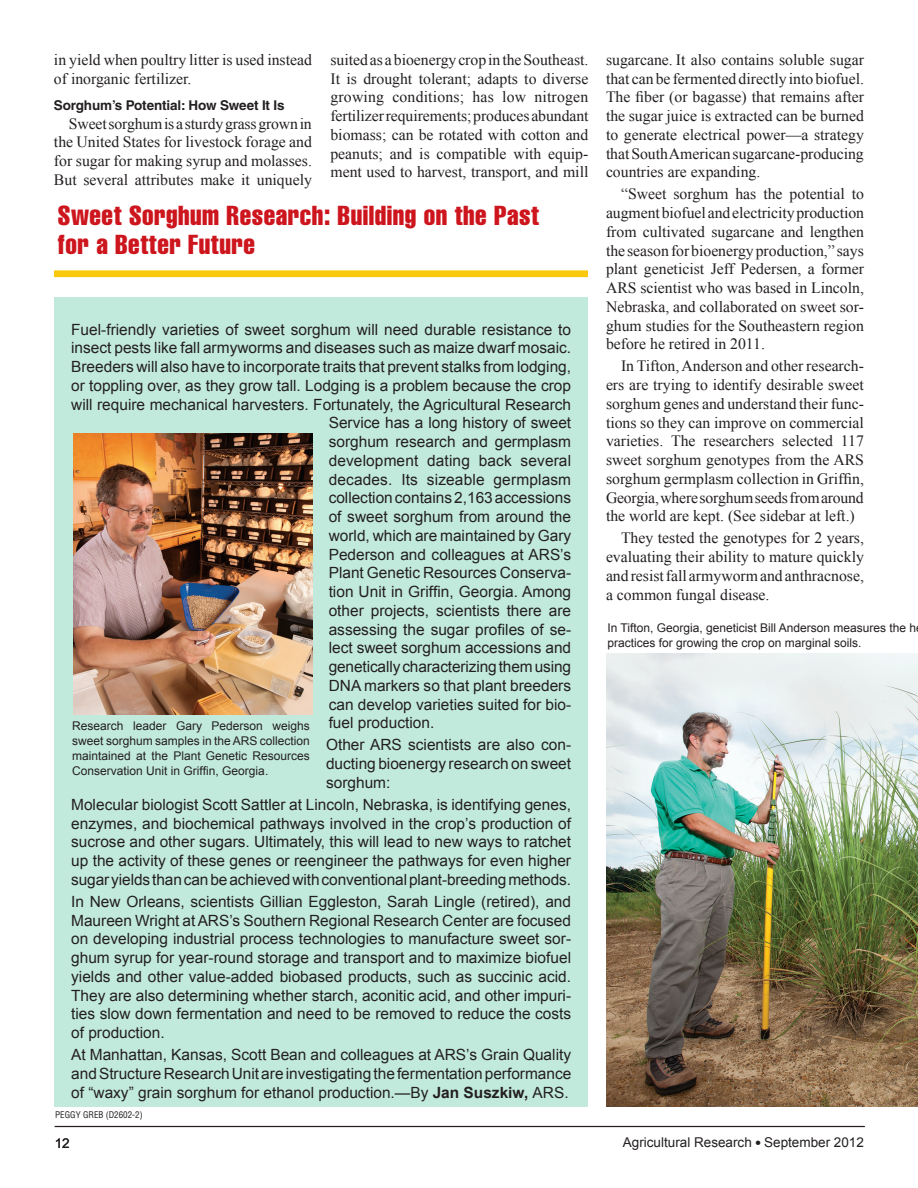
<style>
.page{position:relative;width:918px;height:1188px;background:#fff}
.page>*{position:absolute;margin:0;border:0;box-sizing:border-box;transform-origin:0 0}
.sideBarHd1{font:extra-condensed 27px/28.5px "Helvetica";letter-spacing:.02em;color:#cd151d}
.bodyTxt{font:15.75px/18.8px "Times New Roman";color:#231f20;text-align:justify}
.bodyTxtEnd{font:15.75px/18.8px "Times New Roman";color:#231f20}
.sideBarTxt{font:15.45px/18.8px "Arial";color:#231f20;text-align:justify}
.t1{font:13.5px "Arial";color:#231f20}
.Subhead{font:700 13.5px "Helvetica";letter-spacing:-.01em;color:#231f20}
.t2{font:12px/15px "Arial";color:#231f20;text-align:justify}
.Photo_credit{font:condensed 9px "Helvetica";color:#231f20}
.t3{font:6px "Monotype Sorts";color:#231f20}
.s1{font-weight:700}
</style>
<div class="page">
<hr style="left:55px;top:1126px;width:810px;height:1px;background:#231f20">
<img style="left:607px;top:653px;width:311px;height:454px">
<div style="left:54px;top:297px;width:534px;height:810px;background:#c2eadc"></div>
<div style="left:54px;top:270px;width:534px;height:7px;background:#fac90d"></div>
<img style="left:73px;top:434px;width:239px;height:280px">
<p class="bodyTxtEnd" style="left:54px;top:50px;width:260px">in yield when poultry litter is used instead of inorganic fertilizer.</p>
<p class="Subhead" style="left:54px;top:97px;width:232px">Sorghum’s Potential: How Sweet It Is</p>
<p class="bodyTxt" style="left:54px;top:114px;width:260px;text-indent:15px">Sweet sorghum is a sturdy grass grown in the United States for livestock forage and for sugar for making syrup and molasses.<br>But several attributes make it uniquely</p>
<p class="bodyTxt" style="left:330px;top:50px;width:260px">suited as a bioenergy crop in the Southeast.<br>It is drought tolerant; adapts to diverse growing conditions; has low nitrogen fertilizer requirements; produces abundant biomass; can be rotated with cotton and peanuts; and is compatible with equip&shy;ment used to harvest, transport, and mill</p>
<p class="sideBarHd1" style="left:58px;top:201px;width:483px">Sweet Sorghum Research: Building on the Past for a Better Future</p>
<p class="sideBarTxt" style="left:71px;top:320px;width:502px">Fuel-friendly varieties of sweet sorghum will need durable resistance to</p>
<p class="sideBarTxt" style="left:71px;top:339px;width:502px">insect pests like fall armyworms and diseases such as maize dwarf mosaic.</p>
<p class="sideBarTxt" style="left:71px;top:358px;width:501px">Breeders will also have to incorporate traits that prevent stalks from lodging,</p>
<p class="sideBarTxt" style="left:71px;top:376px;width:501px">or toppling over, as they grow tall. Lodging is a problem because the crop</p>
<p class="sideBarTxt" style="left:71px;top:395px;width:501px">will require mechanical harvesters. Fortunately, the Agricultural Research</p>
<p class="sideBarTxt" style="left:329px;top:414px;width:244px">Service has a long history of sweet</p>
<p class="sideBarTxt" style="left:329px;top:433px;width:244px">sorghum research and germplasm</p>
<p class="sideBarTxt" style="left:329px;top:451px;width:244px">development dating back several</p>
<p class="sideBarTxt" style="left:329px;top:470px;width:244px">decades. Its sizeable germplasm</p>
<p class="sideBarTxt" style="left:329px;top:489px;width:244px">collection contains 2,163 accessions</p>
<p class="sideBarTxt" style="left:329px;top:508px;width:244px">of sweet sorghum from around the</p>
<p class="sideBarTxt" style="left:329px;top:526px;width:244px">world, which are maintained by Gary</p>
<p class="sideBarTxt" style="left:329px;top:545px;width:244px">Pederson and colleagues at ARS’s</p>
<p class="sideBarTxt" style="left:329px;top:564px;width:244px">Plant Genetic Resources Conserva-</p>
<p class="sideBarTxt" style="left:329px;top:583px;width:244px">tion Unit in Griffin, Georgia. Among</p>
<p class="sideBarTxt" style="left:329px;top:601px;width:244px">other projects, scientists there are</p>
<p class="sideBarTxt" style="left:329px;top:620px;width:244px">assessing the sugar profiles of se-</p>
<p class="sideBarTxt" style="left:329px;top:639px;width:244px">lect sweet sorghum accessions and</p>
<p class="sideBarTxt" style="left:329px;top:658px;width:244px">genetically characterizing them using</p>
<p class="sideBarTxt" style="left:329px;top:676px;width:244px">DNA markers so that plant breeders</p>
<p class="sideBarTxt" style="left:329px;top:695px;width:244px">can develop varieties suited for bio-</p>
<p class="sideBarTxt" style="left:329px;top:714px;width:107px">fuel production.</p>
<p class="sideBarTxt" style="left:326px;top:736px;width:247px">Other ARS scientists are also con&shy;ducting bioenergy research on sweet sorghum:</p>
<p class="sideBarTxt" style="left:71px;top:795px;width:502px">Molecular biologist Scott Sattler at Lincoln, Nebraska, is identifying genes, enzymes, and biochemical pathways involved in the crop’s production of sucrose and other sugars. Ultimately, this will lead to new ways to ratchet up the activity of these genes or reengineer the pathways for even higher sugar yields than can be achieved with conventional plant-breeding methods.</p>
<p class="sideBarTxt" style="left:71px;top:892px;width:502px">In New Orleans, scientists Gillian Eggleston, Sarah Lingle (retired), and Maureen Wright at ARS’s Southern Regional Research Center are focused on developing industrial process technologies to manufacture sweet sor&shy;ghum syrup for year-round storage and transport and to maximize biofuel yields and other value-added biobased products, such as succinic acid.<br>They are also determining whether starch, aconitic acid, and other impuri&shy;ties slow down fermentation and need to be removed to reduce the costs of production.</p>
<p class="sideBarTxt" style="left:71px;top:1046px;width:502px">At Manhattan, Kansas, Scott Bean and colleagues at ARS’s Grain Quality and Structure Research Unit are investigating the fermentation performance of “waxy” grain sorghum for ethanol production.—By <span class="s1">Jan Suszkiw,</span> ARS.</p>
<p class="t2" style="left:72px;top:718px;width:239px">Research leader Gary Pederson weighs sweet sorghum samples in the ARS collection maintained at the Plant Genetic Resources Conservation Unit in Griffin, Georgia.</p>
<p class="Photo_credit" style="left:55px;top:1110px;width:89px">PEGGY GREB (D2602-2)</p>
<p class="bodyTxt" style="left:606px;top:50px;width:260px">sugarcane. It also contains soluble sugar that can be fermented directly into biofuel.<br>The fiber (or bagasse) that remains after the sugar juice is extracted can be burned to generate electrical power—a strategy that South American sugarcane-producing countries are expanding.</p>
<p class="bodyTxt" style="left:606px;top:185px;width:260px;text-indent:15px">“Sweet sorghum has the potential to augment biofuel and electricity production from cultivated sugarcane and lengthen the season for bioenergy production,” says plant geneticist Jeff Pedersen, a former ARS scientist who was based in Lincoln, Nebraska, and collaborated on sweet sor&shy;ghum studies for the Southeastern region before he retired in 2011.</p>
<p class="bodyTxt" style="left:606px;top:357px;width:260px;text-indent:15px">In Tifton, Anderson and other research&shy;ers are trying to identify desirable sweet sorghum genes and understand their func&shy;tions so they can improve on commercial varieties. The researchers selected 117 sweet sorghum genotypes from the ARS sorghum germplasm collection in Griffin, Georgia, where sorghum seeds from around the world are kept. (See sidebar at left.)</p>
<p class="bodyTxt" style="left:606px;top:529px;width:260px;text-indent:15px">They tested the genotypes for 2 years, evaluating their ability to mature quickly and resist fall armyworm and anthracnose, a common fungal disease.</p>
<p class="t2" style="left:608px;top:620px;width:310px">In Tifton, Georgia, geneticist Bill Anderson measures the h practices for growing the crop on marginal soils.</p>
<p class="t1" style="left:55px;top:1134px;width:17px">12</p>
<p class="t1" style="left:623px;top:1133px;width:131px">Agricultural Research</p>
<p class="t3" style="left:756px;top:1140px;width:6px">l</p>
<p class="t1" style="left:764px;top:1133px;width:101px">September 2012</p>
</div>
